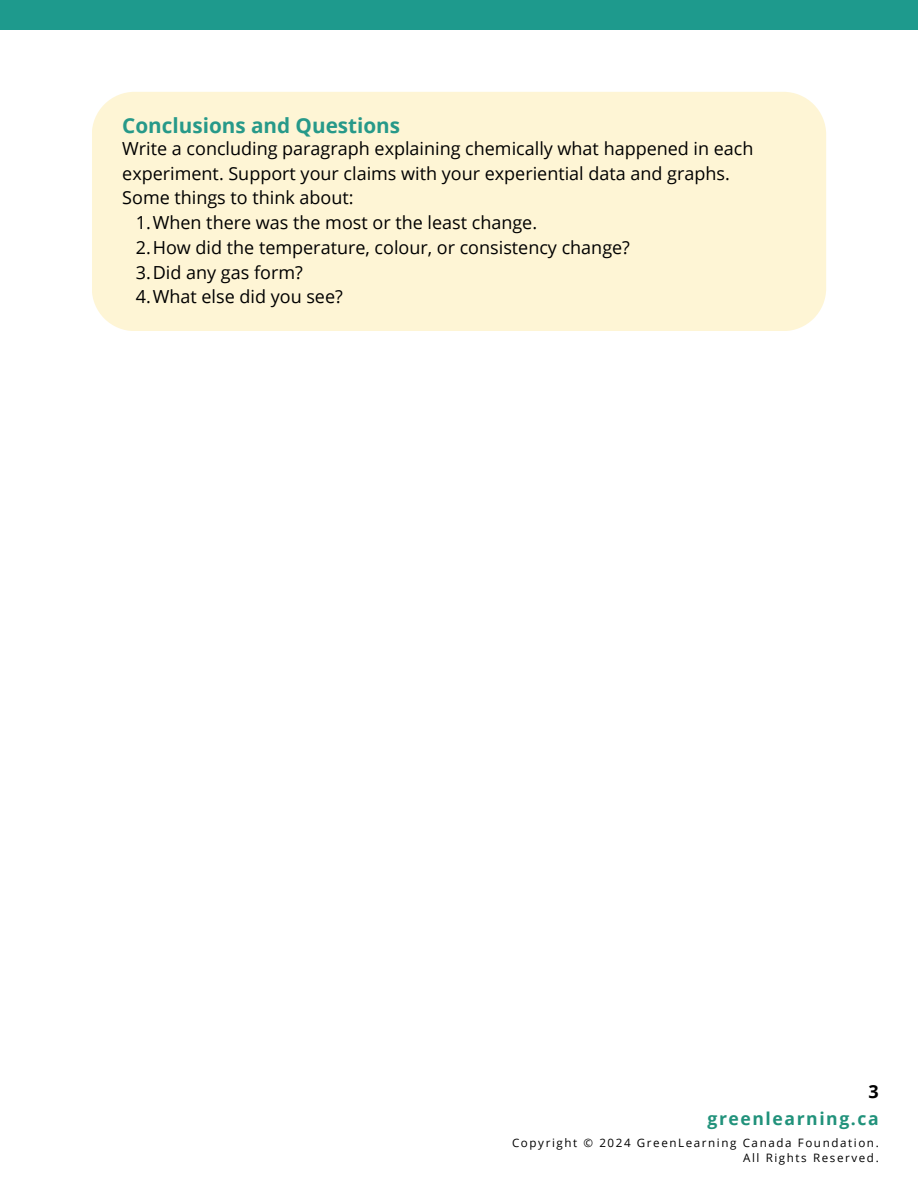
<style>
.page{position:relative;width:918px;height:1188px;background:#fff}
.page>*{position:absolute;margin:0;border:0;box-sizing:border-box;transform-origin:0 0}
.t1{font:700 20.7px "Open Sans";color:#279989}
.t2{font:18px/24.8px "Open Sans";color:#000}
.t3{font:700 18px "Open Sans";color:#000}
.t4{font:700 17.55px "Open Sans";letter-spacing:.09em;color:#21927b}
.t5{font:11.55px "Open Sans";letter-spacing:.14em;color:#000}
</style>
<div class="page">
<div style="left:0;top:0;width:918px;height:29px;background:#1e9a8d"></div>
<div style="left:92px;top:92px;width:734px;height:239px;background:#fef5d5"></div>
<p class="t1" style="left:122px;top:111px;width:279px">Conclusions and Questions</p>
<p class="t2" style="left:122px;top:135px;width:633px">Write a concluding paragraph explaining chemically what happened in each experiment. Support your claims with your experiential data and graphs.<br>Some things to think about:</p>
<p class="t2" style="left:136px;top:210px;width:403px">1.When there was the most or the least change.</p>
<h2 class="t2" style="left:136px;top:234px;width:496px">2.How did the temperature, colour, or consistency change?</h2>
<p class="t2" style="left:136px;top:259px;width:168px">3.Did any gas form?</p>
<p class="t2" style="left:136px;top:284px;width:208px">4.What else did you see?</p>
<p class="t3" style="left:868px;top:1078px;width:12px">3</p>
<p class="t4" style="left:708px;top:1106px;width:173px">greenlearning.ca</p>
<h1 class="t5" style="left:512px;top:1134px;width:368px">Copyright © 2024 GreenLearning Canada Foundation.</h1>
<h3 class="t5" style="left:743px;top:1150px;width:137px">All Rights Reserved.</h3>
</div>
